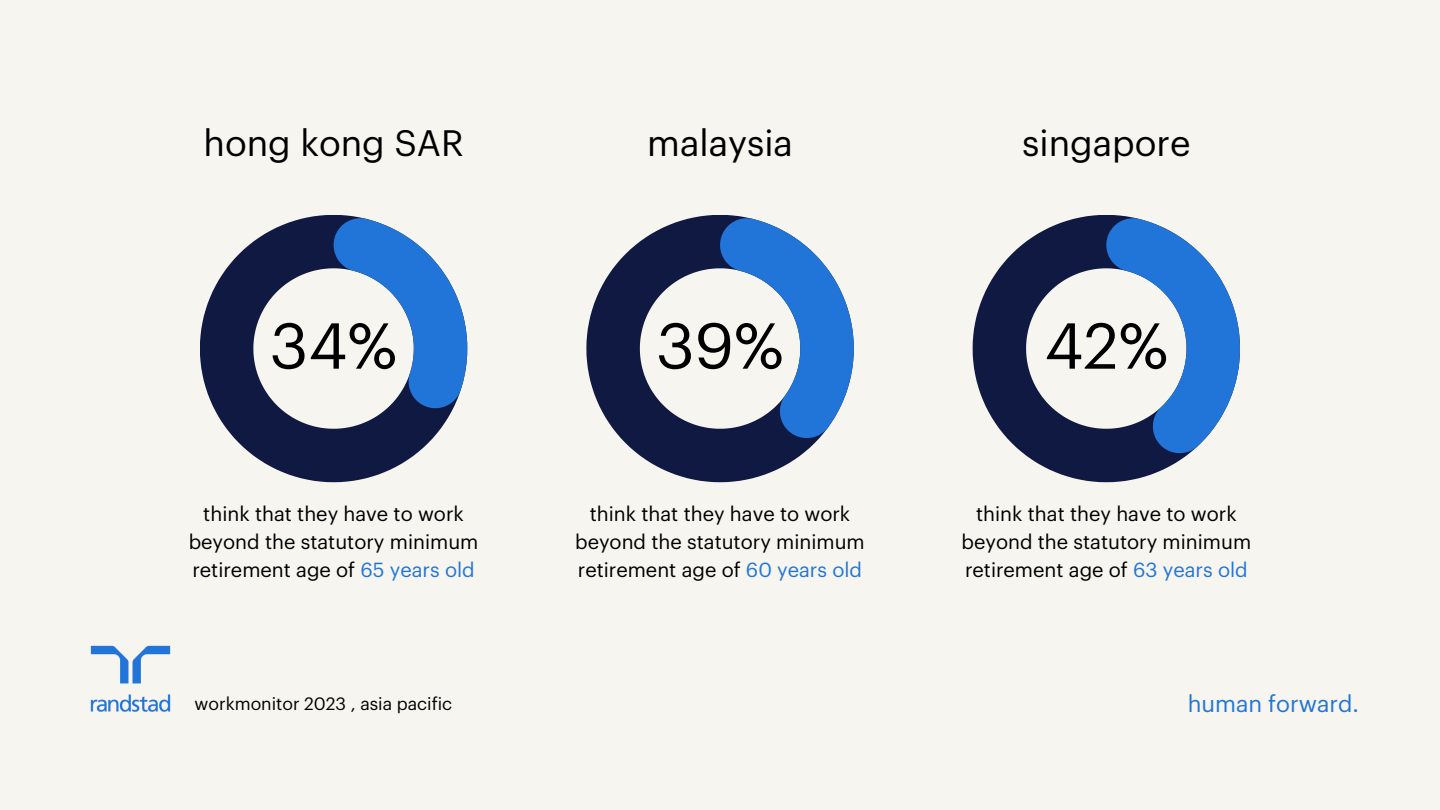
<style>
.page{position:relative;width:1440px;height:810px;background:#f7f5f0}
.page>*{position:absolute;margin:0;border:0;box-sizing:border-box;transform-origin:0 0}
.t1{font:63.4px "Graphik";color:#000}
.t2{font:36px "Graphik";color:#000}
.t3{font:23px "Graphik";color:#2175d9}
.t4{font:20px/27.8px "Graphik";color:#000;text-align:center}
.t5{font:17.5px "Graphik";color:#000}
.s1{color:#2175d9}
</style>
<div class="page">
<img style="left:90px;top:645px;width:81px;height:67px">
<svg style="left:200px;top:215px;width:254px;height:267px;fill:#0f1941"></svg>
<svg style="left:334px;top:218px;width:133px;height:190px"></svg>
<svg style="left:586px;top:215px;width:234px;height:267px;fill:#0f1941"></svg>
<svg style="left:720px;top:218px;width:134px;height:220px"></svg>
<svg style="left:973px;top:215px;width:217px;height:267px;fill:#0f1941"></svg>
<svg style="left:1106px;top:218px;width:134px;height:235px"></svg>
<h2 class="t2" style="left:204px;top:126px;width:262px">hong kong SAR</h2>
<h2 class="t2" style="left:647px;top:126px;width:147px">malaysia</h2>
<h2 class="t2" style="left:1022px;top:126px;width:170px">singapore</h2>
<h1 class="t1" style="left:270px;top:317px;width:129px">34%</h1>
<h1 class="t1" style="left:656px;top:317px;width:129px">39%</h1>
<h1 class="t1" style="left:1044px;top:317px;width:125px">42%</h1>
<p class="t4" style="left:189px;top:501px;width:291px">think that they have to work beyond the statutory minimum retirement age of <span class="s1">65 years old</span></p>
<p class="t5" style="left:195px;top:695px;width:259px">workmonitor 2023 , asia pacific</p>
<p class="t4" style="left:575px;top:501px;width:291px">think that they have to work beyond the statutory minimum retirement age of <span class="s1">60 years old</span></p>
<p class="t4" style="left:962px;top:501px;width:291px">think that they have to work beyond the statutory minimum retirement age of <span class="s1">63 years old</span></p>
<p class="t3" style="left:1188px;top:693px;width:173px">human forward.</p>
</div>
